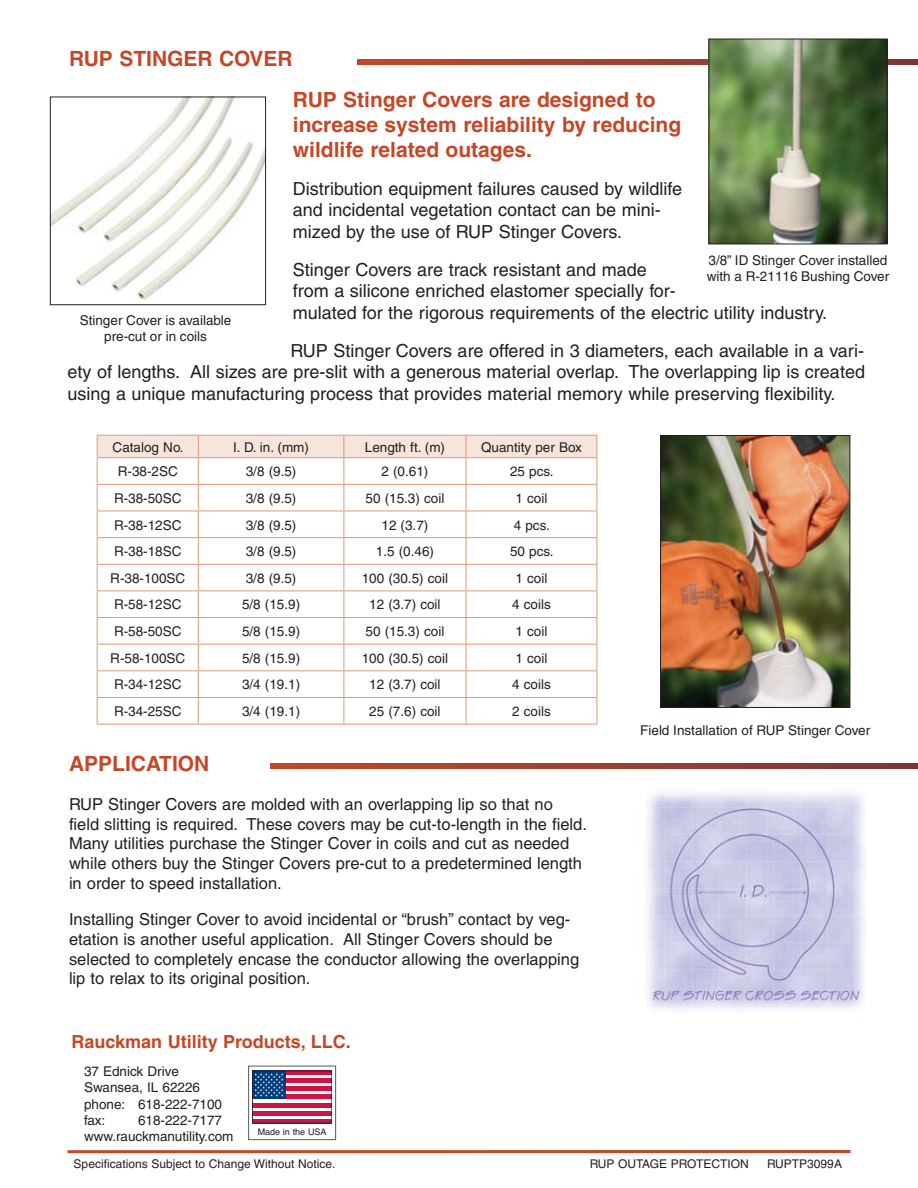
<style>
.page{position:relative;width:918px;height:1188px;background:#fff}
.page>*{position:absolute;margin:0;border:0;box-sizing:border-box;transform-origin:0 0}
.t1{font:700 21px/25.2px "Helvetica";color:#c44827}
.t2{font:18px/21.6px "Helvetica";color:#231f20}
.t3{font:700 18px "Helvetica";color:#c44827}
.t4{font:16.5px/19.8px "Helvetica";color:#231f20}
.t5{font:13.5px/16.2px "Helvetica";color:#231f20}
.t6{font:12px "Helvetica";color:#231f20}
.t7{font:9px "Helvetica";color:#231f20}
</style>
<div class="page">
<hr style="left:68px;top:1150px;width:782px;height:3px;background:#c44827">
<div style="left:248px;top:1066px;width:88px;height:74px;border:1px solid #58595b"></div>
<svg style="left:254px;top:1075px;width:76px;height:41px"></svg>
<hr style="left:252px;top:1119px;width:80px;height:4px;background:#d11242">
<hr style="left:252px;top:1111px;width:80px;height:4px;background:#d11242">
<hr style="left:252px;top:1103px;width:80px;height:4px;background:#d11242">
<hr style="left:252px;top:1095px;width:80px;height:4px;background:#d11242">
<hr style="left:252px;top:1087px;width:80px;height:4px;background:#d11242">
<hr style="left:252px;top:1079px;width:80px;height:4px;background:#d11242">
<hr style="left:252px;top:1071px;width:80px;height:4px;background:#d11242">
<div style="left:252px;top:1071px;width:33px;height:28px;background:#003d7d"></div>
<svg style="left:254px;top:1073px;width:29px;height:24px"></svg>
<div style="left:252px;top:1071px;width:80px;height:52px;border:1px solid #231f20"></div>
<svg style="left:270px;top:763px;width:648px;height:6px;background:#9d4030"></svg>
<svg style="left:358px;top:59px;width:560px;height:6px;background:#a6432d"></svg>
<svg style="left:97px;top:435px;width:501px;height:289px"></svg>
<hr style="left:97px;top:724px;width:101px;height:1px;background:#dc9a7a">
<hr style="left:198px;top:724px;width:146px;height:1px;background:#dc9a7a">
<hr style="left:344px;top:724px;width:122px;height:1px;background:#dc9a7a">
<hr style="left:466px;top:724px;width:131px;height:1px;background:#dc9a7a">
<img style="left:662px;top:437px;width:186px;height:269px">
<div style="left:660px;top:435px;width:190px;height:273px;border:1px solid #231f20"></div>
<img style="left:647px;top:792px;width:217px;height:218px">
<img style="left:711px;top:41px;width:174px;height:201px">
<div style="left:709px;top:39px;width:178px;height:205px;border:1px solid #231f20"></div>
<img style="left:52px;top:99px;width:212px;height:202px">
<div style="left:50px;top:97px;width:216px;height:208px;border:1px solid #231f20"></div>
<h1 class="t1" style="left:69px;top:45px;width:218px">RUP stinger cover</h1>
<h1 class="t1" style="left:293px;top:86px;width:390px">RUP Stinger Covers are designed to increase system reliability by reducing wildlife related outages.</h1>
<h2 class="t2" style="left:293px;top:178px;width:391px">Distribution equipment failures caused by wildlife and incidental vegetation contact can be mini&shy;mized by the use of RUP Stinger Covers.</h2>
<h2 class="t2" style="left:293px;top:259px;width:536px">Stinger Covers are track resistant and made<br>from a silicone enriched elastomer specially for-<br>mulated for the rigorous requirements of the electric utility industry.</h2>
<p class="t2" style="left:68px;top:340px;width:799px;text-align:justify;text-indent:223px">RUP Stinger Covers are offered in 3 diameters, each available in a vari&shy;ety of lengths. All sizes are pre-slit with a generous material overlap. The overlapping lip is created using a unique manufacturing process that provides material memory while preserving flexibility.</p>
<p class="t5" style="left:707px;top:252px;width:184px">3/8” ID Stinger Cover installed with a R-21116 Bushing Cover</p>
<p class="t5" style="left:80px;top:312px;width:153px;text-align:center">Stinger Cover is available pre-cut or in coils</p>
<p class="t5" style="left:113px;top:439px;width:73px">Catalog No.</p>
<p class="t5" style="left:233px;top:439px;width:77px">I. D. in. (mm)</p>
<p class="t5" style="left:365px;top:439px;width:82px">Length ft. (m)</p>
<p class="t5" style="left:481px;top:439px;width:102px">Quantity per Box</p>
<p class="t5" style="left:118px;top:463px;width:62px">R-38-2SC</p>
<p class="t5" style="left:246px;top:463px;width:52px">3/8 (9.5)</p>
<p class="t5" style="left:382px;top:463px;width:48px">2 (0.61)</p>
<p class="t5" style="left:510px;top:463px;width:45px">25 pcs.</p>
<p class="t5" style="left:114px;top:490px;width:69px">R-38-50SC</p>
<p class="t5" style="left:246px;top:490px;width:52px">3/8 (9.5)</p>
<p class="t5" style="left:366px;top:490px;width:80px">50 (15.3) coil</p>
<p class="t5" style="left:516px;top:490px;width:33px">1 coil</p>
<p class="t5" style="left:114px;top:517px;width:69px">R-38-12SC</p>
<p class="t5" style="left:246px;top:517px;width:52px">3/8 (9.5)</p>
<p class="t5" style="left:382px;top:517px;width:48px">12 (3.7)</p>
<p class="t5" style="left:514px;top:517px;width:38px">4 pcs.</p>
<p class="t5" style="left:114px;top:543px;width:69px">R-38-18SC</p>
<p class="t5" style="left:246px;top:543px;width:52px">3/8 (9.5)</p>
<p class="t5" style="left:376px;top:543px;width:60px">1.5 (0.46)</p>
<p class="t5" style="left:510px;top:543px;width:45px">50 pcs.</p>
<p class="t5" style="left:110px;top:570px;width:77px">R-38-100SC</p>
<p class="t5" style="left:246px;top:570px;width:52px">3/8 (9.5)</p>
<p class="t5" style="left:362px;top:570px;width:88px">100 (30.5) coil</p>
<p class="t5" style="left:516px;top:570px;width:33px">1 coil</p>
<p class="t5" style="left:114px;top:597px;width:69px">R-58-12SC</p>
<p class="t5" style="left:242px;top:597px;width:60px">5/8 (15.9)</p>
<p class="t5" style="left:369px;top:597px;width:73px">12 (3.7) coil</p>
<p class="t5" style="left:512px;top:597px;width:40px">4 coils</p>
<p class="t5" style="left:114px;top:623px;width:69px">R-58-50SC</p>
<p class="t5" style="left:242px;top:623px;width:60px">5/8 (15.9)</p>
<p class="t5" style="left:366px;top:623px;width:80px">50 (15.3) coil</p>
<p class="t5" style="left:516px;top:623px;width:33px">1 coil</p>
<p class="t5" style="left:110px;top:650px;width:77px">R-58-100SC</p>
<p class="t5" style="left:242px;top:650px;width:60px">5/8 (15.9)</p>
<p class="t5" style="left:362px;top:650px;width:88px">100 (30.5) coil</p>
<p class="t5" style="left:516px;top:650px;width:33px">1 coil</p>
<p class="t5" style="left:114px;top:677px;width:69px">R-34-12SC</p>
<p class="t5" style="left:242px;top:677px;width:60px">3/4 (19.1)</p>
<p class="t5" style="left:369px;top:677px;width:73px">12 (3.7) coil</p>
<p class="t5" style="left:512px;top:677px;width:40px">4 coils</p>
<p class="t5" style="left:114px;top:703px;width:69px">R-34-25SC</p>
<p class="t5" style="left:242px;top:703px;width:60px">3/4 (19.1)</p>
<p class="t5" style="left:369px;top:703px;width:73px">25 (7.6) coil</p>
<p class="t5" style="left:512px;top:703px;width:40px">2 coils</p>
<h1 class="t1" style="left:69px;top:751px;width:15px">appl</h1>
<h1 class="t1" style="left:125px;top:751px;width:86px">ication</h1>
<p class="t4" style="left:69px;top:794px;width:519px">RUP Stinger Covers are molded with an overlapping lip so that no field slitting is required. These covers may be cut-to-length in the field.<br>Many utilities purchase the Stinger Cover in coils and cut as needed while others buy the Stinger Covers pre-cut to a predetermined length in order to speed installation.</p>
<p class="t4" style="left:69px;top:909px;width:512px">Installing Stinger Cover to avoid incidental or “brush” contact by veg&shy;etation is another useful application. All Stinger Covers should be selected to completely encase the conductor allowing the overlapping lip to relax to its original position.</p>
<h2 class="t3" style="left:72px;top:1031px;width:281px">Rauckman Utility Products, LLC.</h2>
<p class="t5" style="left:84px;top:1063px;width:140px">37 Ednick Drive<br>Swansea, IL 62226 phone: 618-222-7100 fax:</p>
<p class="t5" style="left:84px;top:1112px;width:151px;text-indent:54px">618-222-7177 www.rauckmanutility.com</p>
<p class="t7" style="left:258px;top:1126px;width:70px">Made in the USA</p>
<p class="t5" style="left:640px;top:722px;width:231px">Field Installation of RUP Stinger Cover</p>
<p class="t6" style="left:74px;top:1156px;width:263px">Specifications Subject to Change Without Notice.</p>
<p class="t6" style="left:590px;top:1156px;width:161px">RUP OUTAGE PROTECTION</p>
<p class="t6" style="left:767px;top:1156px;width:76px">RUPTP3099A</p>
</div>
